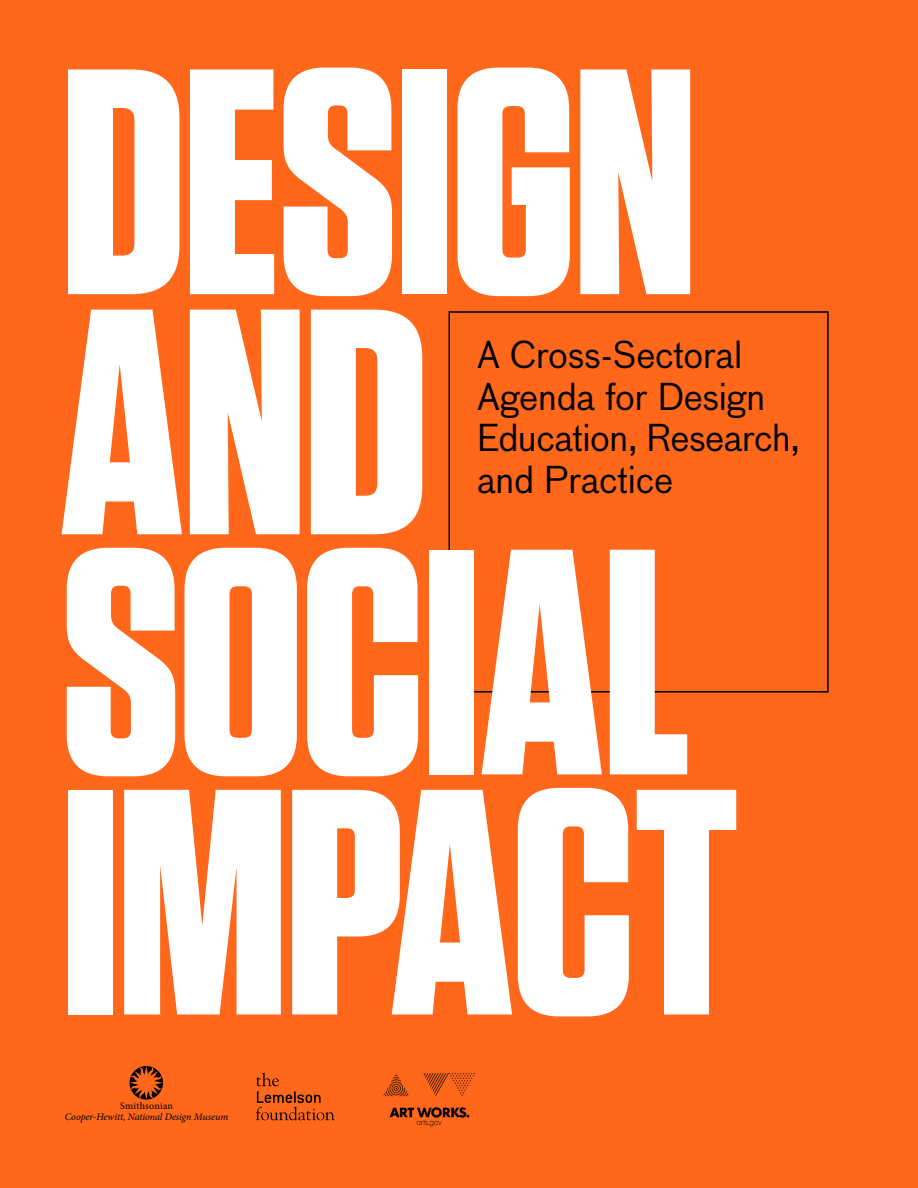
<style>
.page{position:relative;width:918px;height:1188px;background:#ff671b}
.page>*{position:absolute;margin:0;border:0;box-sizing:border-box;transform-origin:0 0}
.t1{font:700 321px/240.1px "Tungsten";letter-spacing:-.015em;color:#fff}
.t2{font:36.15px/41.8px "Bau";letter-spacing:-.015em;color:#000}
.t3{font:italic 10.05px "Minion Pro";letter-spacing:-.005em;color:#000}
.t4{font:10.05px "Minion Pro";letter-spacing:.015em;color:#000}
</style>
<div class="page">
<div style="left:448px;top:311px;width:381px;height:382px;border:2px solid #000"></div>
<h1 class="t1" style="left:60px;top:72px;width:681px">DESIGN<br>AND<br>SOCIAL<br>IMPACT</h1>
<p class="t2" style="left:477px;top:334px;width:325px">A Cross-Sectoral<br>Agenda for Design<br>Education, Research, and Practice</p>
<p class="t4" style="left:120px;top:1100px;width:54px">Smithsonian</p>
<p class="t3" style="left:65px;top:1109px;width:165px">Cooper-Hewitt, National Design Museum</p>
</div>
